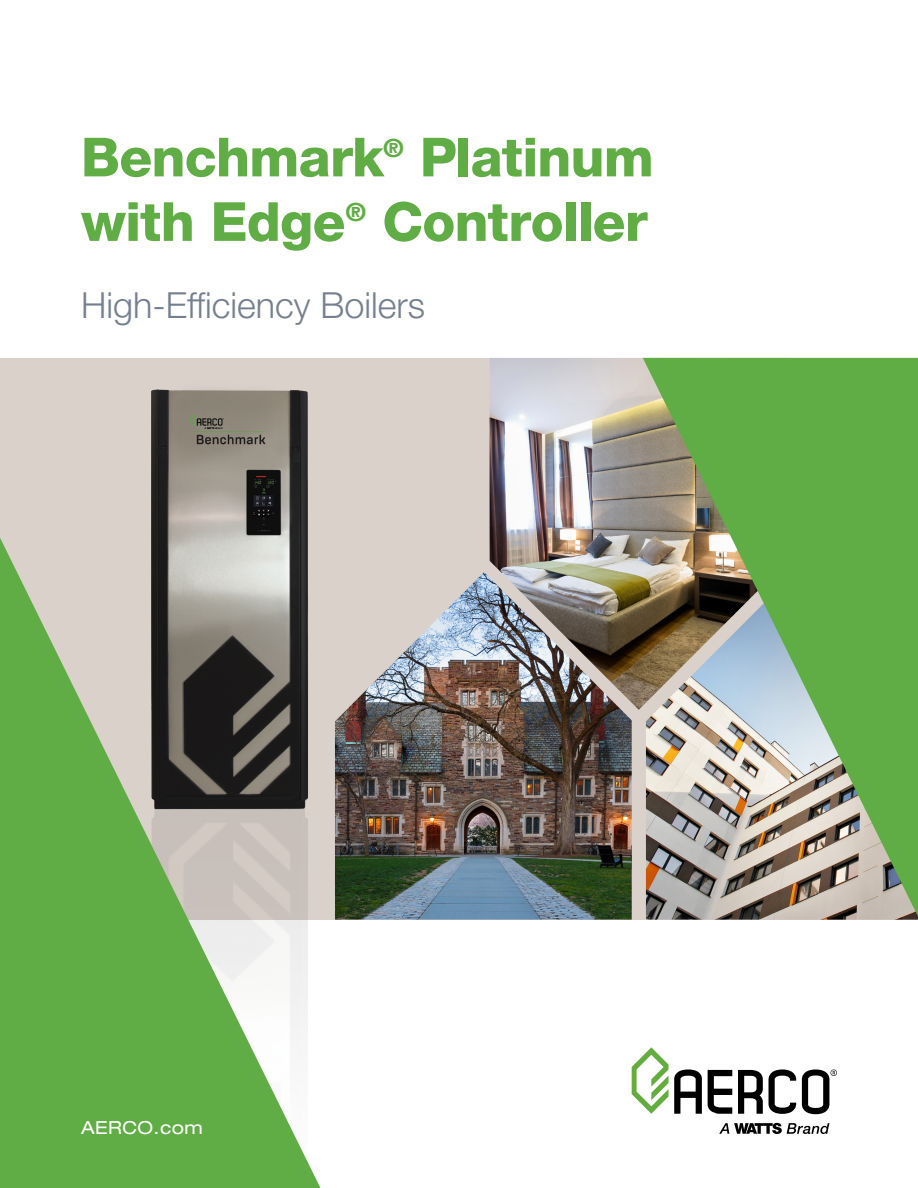
<style>
.page{position:relative;width:918px;height:1188px;background:#fff}
.page>*{position:absolute;margin:0;border:0;box-sizing:border-box;transform-origin:0 0}
.Headline_1_Watts_pan{font:800 54px/64.5px "Helvetica Neue LT Std";letter-spacing:-.015em;color:#60ad45}
.Subhead_1{font:300 36px "Helvetica Neue LT Std";color:#757f8f}
.t1{font:expanded 18px "Helvetica Neue LT Std";letter-spacing:.025em;color:#fff}
</style>
<div class="page">
<div style="left:0;top:358px;width:918px;height:562px;background:#dad1cb"></div>
<img style="left:335px;top:572px;width:297px;height:348px">
<img style="left:490px;top:358px;width:153px;height:352px">
<img style="left:643px;top:358px;width:275px;height:559px">
<svg style="left:632px;top:1047px;width:70px;height:67px"></svg>
<svg style="left:708px;top:1070px;width:24px;height:44px"></svg>
<svg style="left:738px;top:1069px;width:58px;height:45px"></svg>
<svg style="left:802px;top:1069px;width:35px;height:45px"></svg>
<svg style="left:719px;top:1123px;width:110px;height:11px"></svg>
<img style="left:151px;top:389px;width:170px;height:799px">
<svg style="left:0;top:538px;width:320px;height:650px;fill:#60ad45"></svg>
<p class="Headline_1_Watts_pan" style="left:81px;top:125px;width:574px">Benchmark<sup>®</sup> Platinum with Edge<sup>®</sup> Controller</p>
<p class="Subhead_1" style="left:81px;top:283px;width:346px">High-Efficiency Boilers</p>
<p class="t1" style="left:81px;top:1117px;width:123px">AERCO.com</p>
</div>
